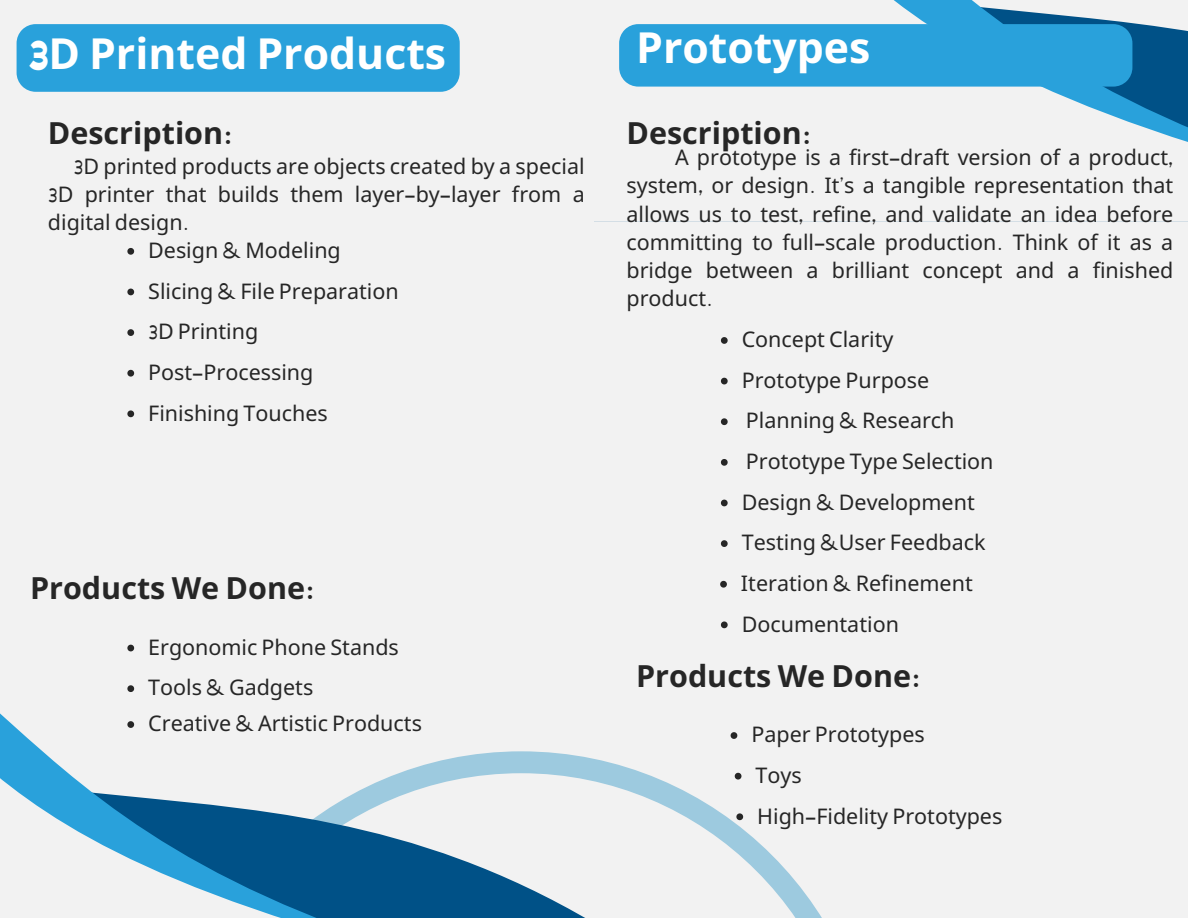
<style>
.page{position:relative;width:1188px;height:918px;background:#f2f2f2}
.page>*{position:absolute;margin:0;border:0;box-sizing:border-box;transform-origin:0 0}
.t1{font:700 42.75px "Noto Sans";color:#fff}
.t2{font:700 30.45px "Noto Sans";color:#262626}
.t3{font:21.45px/28.2px "Noto Sans";color:#262626;text-align:justify}
.s1{font-family:"Montalaq"}
</style>
<div class="page">
<svg style="left:699px;top:772px;width:123px;height:146px"></svg>
<svg style="left:594px;top:0;width:594px;height:222px"></svg>
<svg style="left:586px;top:757px;width:113px;height:68px"></svg>
<svg style="left:0;top:688px;width:586px;height:230px"></svg>
<div style="left:17px;top:24px;width:443px;height:68px;background:#29a1db"></div>
<svg style="left:127px;top:248px;width:7px;height:7px"></svg>
<svg style="left:127px;top:289px;width:7px;height:6px"></svg>
<svg style="left:127px;top:329px;width:7px;height:7px"></svg>
<svg style="left:127px;top:370px;width:7px;height:7px"></svg>
<svg style="left:127px;top:410px;width:7px;height:7px"></svg>
<svg style="left:127px;top:645px;width:7px;height:6px"></svg>
<div style="left:619px;top:24px;width:513px;height:63px;background:#29a1db"></div>
<svg style="left:721px;top:337px;width:7px;height:7px"></svg>
<svg style="left:721px;top:378px;width:7px;height:6px"></svg>
<svg style="left:721px;top:418px;width:7px;height:7px"></svg>
<svg style="left:721px;top:459px;width:7px;height:7px"></svg>
<svg style="left:721px;top:500px;width:7px;height:6px"></svg>
<svg style="left:721px;top:540px;width:7px;height:7px"></svg>
<svg style="left:731px;top:732px;width:6px;height:7px"></svg>
<svg style="left:127px;top:685px;width:7px;height:7px"></svg>
<svg style="left:720px;top:581px;width:7px;height:7px"></svg>
<svg style="left:721px;top:621px;width:7px;height:7px"></svg>
<svg style="left:127px;top:721px;width:7px;height:7px"></svg>
<svg style="left:735px;top:773px;width:6px;height:7px"></svg>
<svg style="left:736px;top:813px;width:7px;height:7px"></svg>
<h1 class="t1" style="left:29px;top:23px;width:419px"><span class="s1">3</span>D Printed Products</h1>
<h2 class="t2" style="left:48px;top:112px;width:187px">Description<span class="s1">:</span></h2>
<p class="t3" style="left:48px;top:151px;width:538px;text-indent:26px"><span class="s1">3</span>D printed products are objects created by a special <span class="s1">3</span>D printer that builds them layer<span class="s1">-</span>by<span class="s1">-</span>layer from a digital design<span class="s1">.</span></p>
<p class="t3" style="left:148px;top:236px;width:194px">Design <span class="s1">&amp;</span> Modeling</p>
<p class="t3" style="left:148px;top:276px;width:252px">Slicing <span class="s1">&amp;</span> File Preparation</p>
<h1 class="t3" style="left:148px;top:317px;width:112px"><span class="s1">3</span>D Printing</h1>
<h2 class="t3" style="left:148px;top:358px;width:167px">Post<span class="s1">-</span>Processing</h2>
<p class="t3" style="left:148px;top:398px;width:181px">Finishing Touches</p>
<p class="t2" style="left:30px;top:567px;width:287px">Products We Done<span class="s1">:</span></p>
<p class="t3" style="left:148px;top:632px;width:252px">Ergonomic Phone Stands</p>
<p class="t3" style="left:148px;top:673px;width:167px">Tools <span class="s1">&amp;</span> Gadgets</p>
<p class="t3" style="left:148px;top:709px;width:275px">Creative <span class="s1">&amp;</span> Artistic Products</p>
<p class="t1" style="left:636px;top:17px;width:236px">Prototypes</p>
<p class="t2" style="left:626px;top:112px;width:187px">Description<span class="s1">:</span></p>
<p class="t3" style="left:626px;top:143px;width:548px;text-indent:49px">A prototype is a first<span class="s1">-</span>draft version of a product<span class="s1">, </span>system<span class="s1">,</span> or design<span class="s1">.</span> It<span class="s1">'</span>s a tangible representation that allows us to test<span class="s1">,</span> refine<span class="s1">,</span> and validate an idea before committing to full<span class="s1">-</span>scale production<span class="s1">.</span> Think of it as a bridge between a brilliant concept and a</p>
<p class="t3" style="left:1093px;top:255px;width:82px">finished</p>
<p class="t3" style="left:626px;top:283px;width:88px">product<span class="s1">.</span></p>
<p class="t3" style="left:742px;top:325px;width:153px">Concept Clarity</p>
<p class="t3" style="left:742px;top:365px;width:189px">Prototype Purpose</p>
<h2 class="t3" style="left:746px;top:406px;width:210px">Planning <span class="s1">&amp;</span> Research</h2>
<p class="t3" style="left:746px;top:447px;width:249px">Prototype Type Selection</p>
<p class="t3" style="left:742px;top:487px;width:235px">Design <span class="s1">&amp;</span> Development</p>
<p class="t3" style="left:742px;top:528px;width:245px">Testing <span class="s1">&amp;</span>User Feedback</p>
<p class="t3" style="left:741px;top:569px;width:233px">Iteration <span class="s1">&amp;</span> Refinement</p>
<p class="t3" style="left:742px;top:609px;width:159px">Documentation</p>
<p class="t2" style="left:636px;top:654px;width:287px">Products We Done<span class="s1">:</span></p>
<h2 class="t3" style="left:751px;top:720px;width:175px">Paper Prototypes</h2>
<p class="t3" style="left:756px;top:760px;width:48px">Toys</p>
<p class="t3" style="left:757px;top:801px;width:247px">High<span class="s1">-</span>Fidelity Prototypes</p>
</div>
